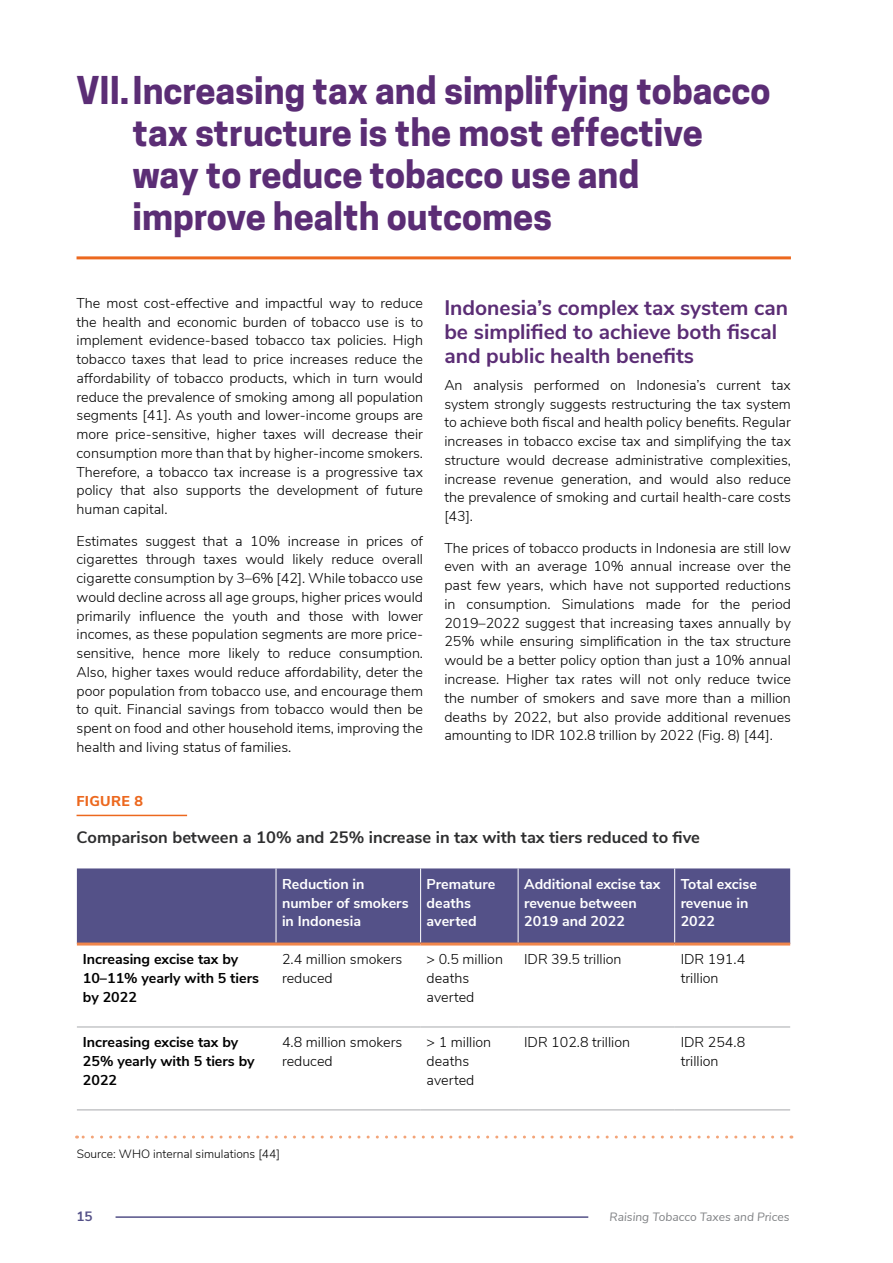
<style>
.page{position:relative;width:893px;height:1263px;background:#fff}
.page>*{position:absolute;margin:0;border:0;box-sizing:border-box;transform-origin:0 0}
.t1{font:700 36px/42px "Cooper Hewitt";color:#5b2d75}
.t2{font:700 21px/24px "Nunito Sans";color:#5b2d75}
.t3{font:700 16.5px "Nunito Sans";color:#2e2e2f}
.t4{font:300 14.25px/18.8px "Nunito Sans";color:#000}
.t5{font:700 14.25px/18.8px "Nunito Sans";color:#fff}
.t6{font:700 14.25px/18.8px "Nunito Sans";color:#000}
.t7{font:800 14.25px "Nunito Sans";letter-spacing:.02em;color:#ec681e}
.t8{font:700 13.5px "Nunito Sans";color:#545188}
.t9{font:300 12px "Nunito Sans";color:#000}
.t10{font:italic 12px "Nunito Sans";color:#808285}
</style>
<div class="page">
<hr style="left:116px;top:1216px;width:472px;height:2px;background:#545188">
<hr style="left:77px;top:256px;width:714px;height:3px;background:#ec681e">
<hr style="left:77px;top:815px;width:110px;height:1px;background:#ec681e">
<div style="left:77px;top:868px;width:713px;height:74px;background:#545188"></div>
<hr style="left:276px;top:868px;width:1px;height:74px;background:#fff">
<hr style="left:420px;top:868px;width:1px;height:74px;background:#fff">
<hr style="left:518px;top:868px;width:1px;height:74px;background:#fff">
<hr style="left:674px;top:868px;width:1px;height:74px;background:#fff">
<hr style="left:77px;top:1026px;width:199px;height:1px;background:#a7a9ac">
<hr style="left:276px;top:1026px;width:145px;height:1px;background:#a7a9ac">
<hr style="left:421px;top:1026px;width:97px;height:1px;background:#a7a9ac">
<hr style="left:518px;top:1026px;width:157px;height:1px;background:#a7a9ac">
<hr style="left:675px;top:1026px;width:115px;height:1px;background:#a7a9ac">
<hr style="left:77px;top:942px;width:199px;height:3px;background:#f0864b">
<hr style="left:276px;top:942px;width:145px;height:3px;background:#f0864b">
<hr style="left:421px;top:942px;width:97px;height:3px;background:#f0864b">
<hr style="left:518px;top:942px;width:157px;height:3px;background:#f0864b">
<hr style="left:675px;top:942px;width:115px;height:3px;background:#f0864b">
<hr style="left:77px;top:1109px;width:199px;height:1px;background:#a7a9ac">
<hr style="left:276px;top:1109px;width:145px;height:1px;background:#a7a9ac">
<hr style="left:421px;top:1109px;width:97px;height:1px;background:#a7a9ac">
<hr style="left:518px;top:1109px;width:157px;height:1px;background:#a7a9ac">
<hr style="left:675px;top:1109px;width:115px;height:1px;background:#a7a9ac">
<svg style="left:77px;top:1135px;width:705px;height:3px"></svg>
<h1 class="t1" style="left:132px;top:69px;width:639px;text-indent:-56px">VII.Increasing tax and simplifying tobacco tax structure is the most effective way to reduce tobacco use and improve health outcomes</h1>
<p class="t4" style="left:77px;top:293px;width:348px;text-align:justify">The most cost-effective and impactful way to reduce the health and economic burden of tobacco use is to implement evidence-based tobacco tax policies. High tobacco taxes that lead to price increases reduce the affordability of tobacco products, which in turn would reduce the prevalence of smoking among all population segments [41]. As youth and lower-income groups are more price-sensitive, higher taxes will decrease their consumption more than that by higher-income smokers.<br>Therefore, a tobacco tax increase is a progressive tax policy that also supports the development of future human capital.</p>
<p class="t4" style="left:77px;top:530px;width:348px;text-align:justify">Estimates suggest that a 10% increase in prices of cigarettes through taxes would likely reduce overall cigarette consumption by 3–6% [42]. While tobacco use would decline across all age groups, higher prices would primarily influence the youth and those with lower incomes, as these population segments are more price&shy;sensitive, hence more likely to reduce consumption.<br>Also, higher taxes would reduce affordability, deter the poor population from tobacco use, and encourage them to quit. Financial savings from tobacco would then be spent on food and other household items, improving the health and living status of families.</p>
<p class="t7" style="left:77px;top:791px;width:68px">FIGURE 8</p>
<h2 class="t2" style="left:444px;top:294px;width:345px">Indonesia’s complex tax system can be simplified to achieve both fiscal and public health benefits</h2>
<p class="t4" style="left:444px;top:375px;width:348px;text-align:justify">An analysis performed on Indonesia’s current tax system strongly suggests restructuring the tax system to achieve both fiscal and health policy benefits. Regular increases in tobacco excise tax and simplifying the tax structure would decrease administrative complexities, increase revenue generation, and would also reduce the prevalence of smoking and curtail health-care costs [43].</p>
<p class="t4" style="left:444px;top:537px;width:348px;text-align:justify">The prices of tobacco products in Indonesia are still low even with an average 10% annual increase over the past few years, which have not supported reductions in consumption. Simulations made for the period 2019–2022 suggest that increasing taxes annually by 25% while ensuring simplification in the tax structure would be a better policy option than just a 10% annual increase. Higher tax rates will not only reduce twice the number of smokers and save more than a million deaths by 2022, but also provide additional revenues amounting to IDR 102.8 trillion by 2022 (Fig. 8) [44].</p>
<p class="t3" style="left:77px;top:825px;width:625px">Comparison between a 10% and 25% increase in tax with tax tiers reduced to five</p>
<p class="t5" style="left:282px;top:874px;width:128px">Reduction in number of smokers in Indonesia</p>
<p class="t5" style="left:427px;top:874px;width:70px">Premature deaths averted</p>
<p class="t5" style="left:524px;top:874px;width:138px">Additional excise tax revenue between<br>2019 and 2022</p>
<p class="t5" style="left:681px;top:874px;width:78px">Total excise revenue in<br>2022</p>
<p class="t6" style="left:83px;top:949px;width:178px">Increasing excise tax by<br>10–11% yearly with 5 tiers by 2022</p>
<p class="t4" style="left:282px;top:949px;width:122px">2.4 million smokers reduced</p>
<p class="t4" style="left:427px;top:949px;width:78px">&gt; 0.5 million deaths averted</p>
<p class="t4" style="left:524px;top:949px;width:99px">IDR 39.5 trillion</p>
<p class="t4" style="left:681px;top:949px;width:66px">IDR 191.4 trillion</p>
<p class="t6" style="left:83px;top:1032px;width:173px">Increasing excise tax by<br>25% yearly with 5 tiers by<br>2022</p>
<p class="t4" style="left:282px;top:1032px;width:122px">4.8 million smokers reduced</p>
<p class="t4" style="left:427px;top:1032px;width:66px">&gt; 1 million deaths averted</p>
<p class="t4" style="left:524px;top:1032px;width:108px">IDR 102.8 trillion</p>
<p class="t4" style="left:681px;top:1032px;width:66px">IDR 254.8 trillion</p>
<p class="t9" style="left:77px;top:1145px;width:205px">Source: WHO internal simulations [44]</p>
<p class="t8" style="left:77px;top:1207px;width:18px">15</p>
<p class="t10" style="left:610px;top:1208px;width:181px">Raising Tobacco Taxes and Prices</p>
</div>
